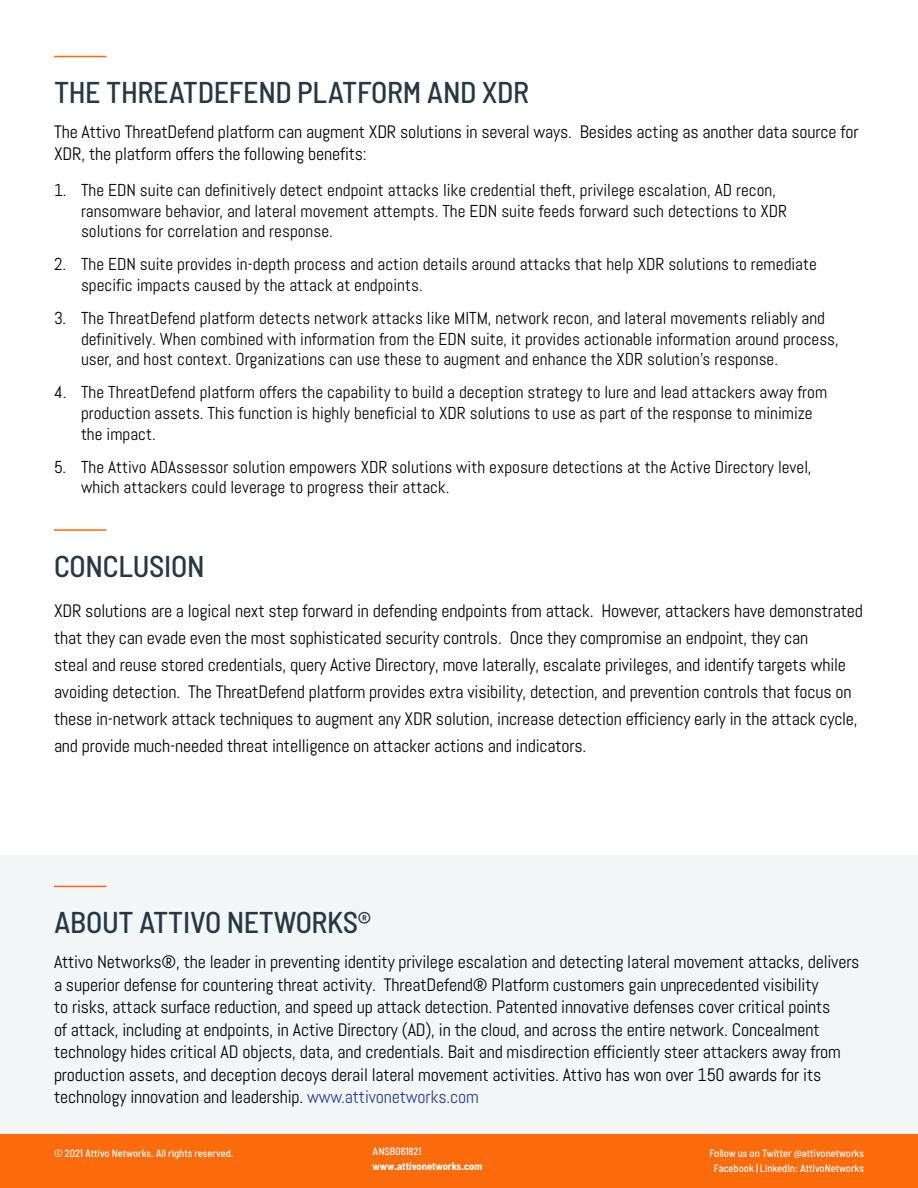
<style>
.page{position:relative;width:918px;height:1188px;background:#fff}
.page>*{position:absolute;margin:0;border:0;box-sizing:border-box;transform-origin:0 0}
.Section_Title_Width{font:500 semi-condensed 30px "Barlow";letter-spacing:-.01em;color:#263844}
.Body_Content{font:18px/22.5px "Abel";letter-spacing:-.01em;color:#000}
.t1{font:17.25px/20.7px "Abel";color:#000}
.t2{font:500 semi-condensed 10.5px/15px "Barlow";color:#fff;text-align:center}
.t3{font:700 semi-condensed 10.5px "Barlow";color:#fff}
.s1{color:#253f8e}
</style>
<div class="page">
<div style="left:0;top:1134px;width:918px;height:54px;background:#fd6b0d"></div>
<div style="left:0;top:855px;width:918px;height:279px;background:#f3f6f7"></div>
<hr style="left:54px;top:886px;width:52px;height:1px;background:#fd6b0d">
<hr style="left:54px;top:56px;width:52px;height:1px;background:#fd6b0d">
<hr style="left:54px;top:529px;width:52px;height:2px;background:#fd6b0d">
<p class="Section_Title_Width" style="left:54px;top:74px;width:477px">THE THREATDEFEND PLATFORM AND XDR</p>
<p class="Body_Content" style="left:54px;top:121px;width:806px;line-height:21.6px">The Attivo ThreatDefend platform can augment XDR solutions in several ways. Besides acting as another data source for<br>XDR, the platform offers the following benefits:</p>
<p class="t1" style="left:81px;top:180px;width:708px;text-indent:-27px">1. The EDN suite can definitively detect endpoint attacks like credential theft, privilege escalation, AD recon, ransomware behavior, and lateral movement attempts. The EDN suite feeds forward such detections to XDR solutions for correlation and response.</p>
<p class="t1" style="left:81px;top:254px;width:737px;text-indent:-27px">2. The EDN suite provides in-depth process and action details around attacks that help XDR solutions to remediate specific impacts caused by the attack at endpoints.</p>
<p class="t1" style="left:81px;top:308px;width:759px;text-indent:-27px">3. The ThreatDefend platform detects network attacks like MITM, network recon, and lateral movements reliably and definitively. When combined with information from the EDN suite, it provides actionable information around process, user, and host context. Organizations can use these to augment and enhance the XDR solution’s response.</p>
<p class="t1" style="left:81px;top:382px;width:748px;text-indent:-27px">4. The ThreatDefend platform offers the capability to build a deception strategy to lure and lead attackers away from production assets. This function is highly beneficial to XDR solutions to use as part of the response to minimize the impact.</p>
<p class="t1" style="left:81px;top:456px;width:732px;text-indent:-27px">5. The Attivo ADAssessor solution empowers XDR solutions with exposure detections at the Active Directory level, which attackers could leverage to progress their attack.</p>
<p class="Section_Title_Width" style="left:54px;top:547px;width:152px">CONCLUSION</p>
<p class="Body_Content" style="left:54px;top:598px;width:811px;line-height:27px">XDR solutions are a logical next step forward in defending endpoints from attack. However, attackers have demonstrated that they can evade even the most sophisticated security controls. Once they compromise an endpoint, they can<br>steal and reuse stored credentials, query Active Directory, move laterally, escalate privileges, and identify targets while avoiding detection. The ThreatDefend platform provides extra visibility, detection, and prevention controls that focus on these in-network attack techniques to augment any XDR solution, increase detection efficiency early in the attack cycle, and provide much-needed threat intelligence on attacker actions and indicators.</p>
<p class="Section_Title_Width" style="left:54px;top:904px;width:319px">ABOUT ATTIVO NETWORKS®</p>
<p class="Body_Content" style="left:54px;top:951px;width:807px">Attivo Networks®, the leader in preventing identity privilege escalation and detecting lateral movement attacks, delivers a superior defense for countering threat activity. ThreatDefend® Platform customers gain unprecedented visibility<br>to risks, attack surface reduction, and speed up attack detection. Patented innovative defenses cover critical points<br>of attack, including at endpoints, in Active Directory (AD), in the cloud, and across the entire network. Concealment technology hides critical AD objects, data, and credentials. Bait and misdirection efficiently steer attackers away from production assets, and deception decoys derail lateral movement activities. Attivo has won over 150 awards for its technology innovation and leadership. <span class="s1">www.attivonetworks.com</span></p>
<p class="t2" style="left:373px;top:1144px;width:51px">ANSB061821</p>
<p class="t3" style="left:373px;top:1160px;width:111px">www.attivonetworks.com</p>
<p class="t2" style="left:54px;top:1146px;width:181px">© 2021 Attivo Networks. All rights reserved.</p>
<p class="t2" style="left:710px;top:1146px;width:156px">Follow us on Twitter @attivonetworks<br>Facebook | LinkedIn: AttivoNetworks</p>
</div>
